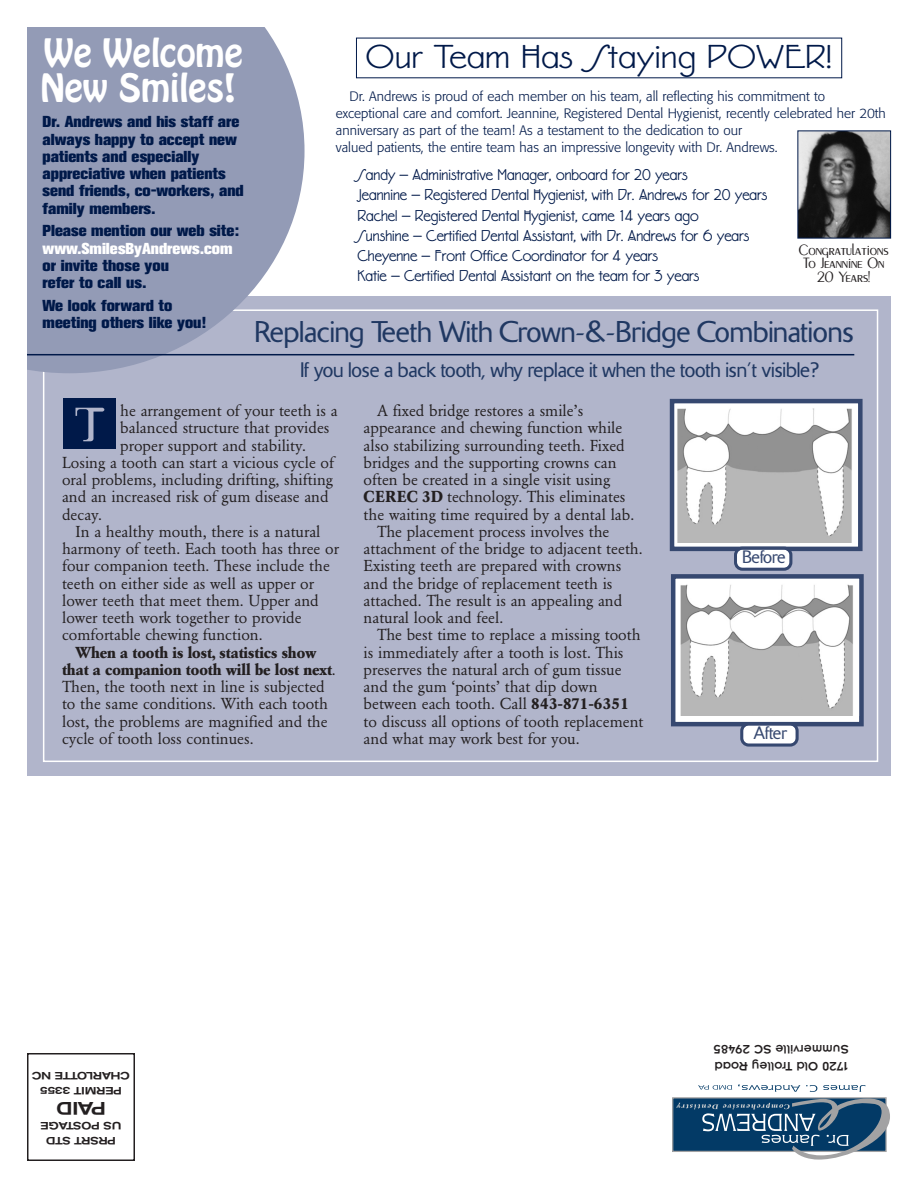
<style>
.page{position:relative;width:918px;height:1188px;background:#fff}
.page>*{position:absolute;margin:0;border:0;box-sizing:border-box;transform-origin:0 0}
.t1{font:47.25px "Dead History Roman";color:#b1b5cb;scale:1.18 1}
.t2{font:36.15px "Eaglefeather";color:#001949;scale:1.08 1}
.t3{font:34.5px "Hobo";color:#fff}
.t4{font:30px "Delmonica";color:#203862}
.t5{font:21px "Delmonica";color:#203862}
.t6{font:18px "Delmonica";color:#364870}
.t7{font:500 expanded 18px "Akzidenz Grotesk BE";color:#231f20}
.t8{font:16.5px/20.2px "Eaglefeather Vlbold";color:#001949}
.t9{font:15.75px/17.2px "Garamond BE";color:#231f20}
.t10{font:800 15.75px/17.2px "Akzidenz Grotesk BE";color:#001949}
.t11{font:800 15.75px "Akzidenz Grotesk BE";color:#fff}
.t12{font:300 13.5px/17.2px "Formata";color:#001949}
.t13{font:13.5px/16.2px "Insignia";color:#231f20}
.t14{font:300 13.5px/13.5px "Piano";color:#231f20;text-align:center}
.t15{font:500 expanded 10.5px/15px "Akzidenz Grotesk BE";letter-spacing:-.015em;color:#231f20;text-align:center}
.s1{font-weight:700}
</style>
<div class="page">
<div style="left:27px;top:296px;width:864px;height:480px;background:#b1b5cb"></div>
<div style="left:27px;top:1053px;width:108px;height:108px;border:2px solid #231f20"></div>
<div style="left:672px;top:1097px;width:215px;height:55px;border:1px solid #a2a2a3"></div>
<svg style="left:823px;top:1085px;width:42px;height:7px"></svg>
<svg style="left:738px;top:1084px;width:79px;height:8px"></svg>
<svg style="left:698px;top:1085px;width:34px;height:4px"></svg>
<svg style="left:676px;top:1099px;width:214px;height:61px"></svg>
<div style="left:64px;top:398px;width:52px;height:51px;background:#001949"></div>
<div style="left:674px;top:403px;width:184px;height:144px;background:#fff"></div>
<img style="left:677px;top:408px;width:175px;height:135px">
<div style="left:670px;top:399px;width:193px;height:152px;border:4px solid #364870"></div>
<div style="left:675px;top:579px;width:184px;height:143px;background:#fff"></div>
<img style="left:680px;top:584px;width:173px;height:132px">
<div style="left:671px;top:574px;width:193px;height:152px;border:4px solid #364870"></div>
<svg style="left:27px;top:27px;width:278px;height:346px;fill:#939bb6"></svg>
<hr style="left:0;top:354px;width:854px;height:1px;background:#001949">
<div style="left:0;top:0;width:27px;height:386px;background:#fff"></div>
<svg style="left:734px;top:547px;width:58px;height:24px"></svg>
<svg style="left:740px;top:722px;width:59px;height:25px"></svg>
<img style="left:799px;top:132px;width:90px;height:105px">
<div style="left:797px;top:130px;width:94px;height:109px;border:1px solid #001949"></div>
<h3 class="t3" style="left:44px;top:39px;width:200px">We Welcome</h3>
<h2 class="t2" style="left:365px;top:44px;width:434px">Our Team Has Staying POWER!</h2>
<h3 class="t3" style="left:40px;top:73px;width:197px">New Smiles!</h3>
<p class="t12" style="left:336px;top:88px;width:551px;text-indent:13px">Dr. Andrews is proud of each member on his team, all reflecting his commitment to exceptional care and comfort. Jeannine, Registered Dental Hygienist, recently celebrated her 20th anniversary as part of the team! As a testament to the dedication to our<br>valued patients, the entire team has an impressive longevity with Dr. Andrews.</p>
<p class="t8" style="left:358px;top:167px;width:412px">Sandy – Administrative Manager, onboard for 20 years<br>Jeannine – Registered Dental Hygienist, with Dr. Andrews for 20 years Rachel – Registered Dental Hygienist, came 14 years ago<br>Sunshine – Certified Dental Assistant, with Dr. Andrews for 6 years Cheyenne – Front Office Coordinator for 4 years<br>Katie – Certified Dental Assistant on the team for 3 years</p>
<p class="t10" style="left:43px;top:115px;width:203px">Dr. Andrews and his staff are always happy to accept new patients and especially appreciative when patients send friends, co-workers, and family members.</p>
<p class="t10" style="left:43px;top:224px;width:198px">Please mention our web site:</p>
<p class="t11" style="left:43px;top:243px;width:191px">www.SmilesByAndrews.com</p>
<p class="t10" style="left:43px;top:258px;width:128px">or invite those you refer to call us.</p>
<p class="t10" style="left:43px;top:298px;width:165px">We look forward to meeting others like you!</p>
<p class="t14" style="left:799px;top:243px;width:91px">Congratulations<br>To Jeannine On<br>20 Years!</p>
<h3 class="t4" style="left:255px;top:322px;width:600px">Replacing Teeth With Crown-&amp;-Bridge Combinations</h3>
<h3 class="t5" style="left:301px;top:362px;width:520px">If you lose a back tooth, why replace it when the tooth isn't visible?</h3>
<p class="t9" style="left:120px;top:403px;width:219px">he arrangement of your teeth is a</p>
<p class="t9" style="left:120px;top:421px;width:211px">balanced structure that provides</p>
<p class="t9" style="left:120px;top:438px;width:187px">proper support and stability.</p>
<p class="t9" style="left:62px;top:455px;width:274px">Losing a tooth can start a vicious cycle of</p>
<p class="t9" style="left:62px;top:472px;width:273px">oral problems, including drifting, shifting</p>
<p class="t9" style="left:62px;top:490px;width:268px">and an increased risk of gum disease and</p>
<p class="t9" style="left:62px;top:507px;width:42px">decay.</p>
<p class="t9" style="left:76px;top:524px;width:247px">In a healthy mouth, there is a natural</p>
<p class="t9" style="left:62px;top:541px;width:278px">harmony of teeth. Each tooth has three or</p>
<p class="t9" style="left:62px;top:559px;width:269px">four companion teeth. These include the</p>
<p class="t9" style="left:62px;top:576px;width:254px">teeth on either side as well as upper or</p>
<p class="t9" style="left:62px;top:593px;width:258px">lower teeth that meet them. Upper and</p>
<p class="t9" style="left:62px;top:610px;width:241px">lower teeth work together to provide</p>
<p class="t9" style="left:62px;top:628px;width:202px">comfortable chewing function.</p>
<p class="t9" style="left:62px;top:645px;width:275px;text-indent:14px"><span class="s1">When a tooth is lost, statistics show that a companion tooth will be lost next</span>.<br>Then, the tooth next in line is subjected to the same conditions. With each tooth lost, the problems are magnified and the cycle of tooth loss continues.</p>
<h1 class="t1" style="left:76px;top:397px;width:26px">T</h1>
<p class="t9" style="left:377px;top:403px;width:208px">A fixed bridge restores a smile’s</p>
<p class="t9" style="left:364px;top:421px;width:260px">appearance and chewing function while</p>
<p class="t9" style="left:364px;top:438px;width:263px">also stabilizing surrounding teeth. Fixed</p>
<p class="t9" style="left:364px;top:455px;width:255px">bridges and the supporting crowns can</p>
<p class="t9" style="left:364px;top:472px;width:248px">often be created in a single visit using</p>
<p class="t9" style="left:364px;top:490px;width:263px"><span class="s1">CEREC 3D</span> technology. This eliminates</p>
<p class="t9" style="left:364px;top:507px;width:272px">the waiting time required by a dental lab.</p>
<p class="t9" style="left:377px;top:524px;width:234px">The placement process involves the</p>
<p class="t9" style="left:364px;top:541px;width:281px">attachment of the bridge to adjacent teeth.</p>
<p class="t9" style="left:364px;top:559px;width:259px">Existing teeth are prepared with crowns</p>
<p class="t9" style="left:364px;top:576px;width:250px">and the bridge of replacement teeth is</p>
<p class="t9" style="left:364px;top:593px;width:260px">attached. The result is an appealing and</p>
<p class="t9" style="left:364px;top:610px;width:141px">natural look and feel.</p>
<p class="t9" style="left:377px;top:628px;width:265px">The best time to replace a missing tooth</p>
<p class="t9" style="left:364px;top:645px;width:261px">is immediately after a tooth is lost. This</p>
<p class="t9" style="left:364px;top:662px;width:260px">preserves the natural arch of gum tissue</p>
<p class="t9" style="left:364px;top:679px;width:235px">and the gum ‘points’ that dip down</p>
<p class="t9" style="left:364px;top:697px;width:267px">between each tooth. Call <span class="s1">843-871-6351</span></p>
<p class="t9" style="left:364px;top:714px;width:281px">to discuss all options of tooth replacement</p>
<p class="t9" style="left:364px;top:731px;width:218px">and what may work best for you.</p>
<p class="t6" style="left:743px;top:551px;width:45px">Before</p>
<p class="t6" style="left:753px;top:727px;width:35px">After</p>
<p class="t15" style="left:130px;top:1097px;width:99px;rotate:-180deg">PERM TI 3355<br>CHAR OL TTE NC</p>
<p class="t7" style="left:106px;top:1115px;width:51px;rotate:-180deg">P A DI</p>
<p class="t15" style="left:121px;top:1147px;width:82px;rotate:-180deg">PRSRT STD<br>US POS AT GE</p>
<p class="t13" style="left:849px;top:1073px;width:137px;rotate:-180deg">027 1 O dl yel lorT R ao d<br>S mu m e l l i v r e S C 58492</p>
</div>
